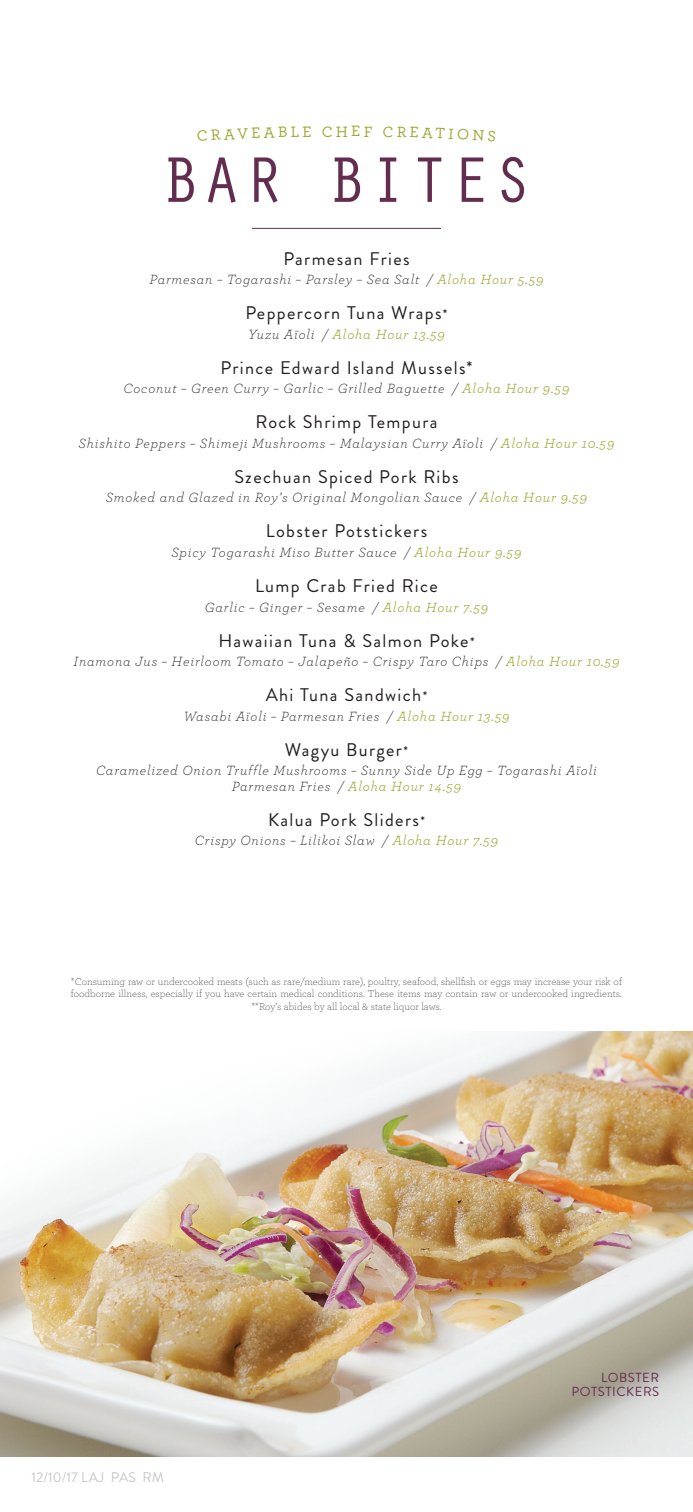
<style>
.page{position:relative;width:693px;height:1512px;background:#fff}
.page>*{position:absolute;margin:0;border:0;box-sizing:border-box;transform-origin:0 0}
.t1{font:66.5px "Orator Std";letter-spacing:.025em;color:#632d4f}
.Drink_Title{font:18.2px "Brandon Grotesque";letter-spacing:.075em;color:#231f20}
.t2{font:500 15.75px "Archer";color:#a1a837}
.Description{font:italic 300 14px/15.8px "Archer";letter-spacing:.06em;color:#231f20;text-align:center}
.Description-2{font:italic 14px "Archer";letter-spacing:.06em;color:#a1a837}
.t3{font:14px "Brandon Grotesque";letter-spacing:.01em;color:#c7c8ca}
.Description-3{font:13.12px/14px "Brandon Grotesque";letter-spacing:.04em;color:#632d4f;text-align:right}
.t4{font:300 10.5px/12.6px "Archer";color:#4b4c4d;text-align:center}
.s1{font-weight:400;color:#a1a837}
.s2{font-size:14px}
.s3{font-weight:300;color:#231f20}
</style>
<div class="page">
<img style="left:0;top:1032px;width:693px;height:425px">
<hr style="left:252px;top:228px;width:189px;height:1px;background:#632d4f">
<p class="t2" style="left:322px;top:120px;width:40px">CHE</p>
<p class="t1" style="left:160px;top:132px;width:374px">BAR BITES</p>
<p class="Drink_Title" style="left:283px;top:246px;width:128px">Parmesan Fries</p>
<p class="Description" style="left:149px;top:271px;width:396px">Parmesan – Togarashi – Parsley – Sea Salt / <span class="s1">Aloha Hour 5.59</span></p>
<p class="Drink_Title" style="left:245px;top:301px;width:204px">Peppercorn Tuna Wraps<span class="s2">*</span></p>
<p class="Description-2" style="left:248px;top:324px;width:198px"><span class="s3">Yuzu Aïoli /</span> Aloha Hour 13.59</p>
<p class="Drink_Title" style="left:221px;top:355px;width:253px">Prince Edward Island Mussels*</p>
<p class="Description" style="left:124px;top:380px;width:447px">Coconut – Green Curry – Garlic – Grilled Baguette / <span class="s1">Aloha Hour 9.59</span></p>
<p class="Drink_Title" style="left:255px;top:410px;width:184px">Rock Shrimp Tempura</p>
<p class="Description" style="left:79px;top:435px;width:537px">Shishito Peppers – Shimeji Mushrooms – Malaysian Curry Aïoli / <span class="s1">Aloha Hour 10.59</span></p>
<p class="Drink_Title" style="left:234px;top:464px;width:226px">Szechuan Spiced Pork Ribs</p>
<p class="Description" style="left:106px;top:489px;width:483px">Smoked and Glazed in Roy’s Original Mongolian Sauce / <span class="s1">Aloha Hour 9.59</span></p>
<p class="Drink_Title" style="left:266px;top:519px;width:163px">Lobster Potstickers</p>
<p class="Description" style="left:172px;top:544px;width:351px">Spicy Togarashi Miso Butter Sauce / <span class="s1">Aloha Hour 9.59</span></p>
<p class="Drink_Title" style="left:255px;top:573px;width:184px">Lump Crab Fried Rice</p>
<p class="Description" style="left:205px;top:598px;width:285px">Garlic – Ginger – Sesame / <span class="s1">Aloha Hour 7.59</span></p>
<p class="Drink_Title" style="left:218px;top:628px;width:258px">Hawaiian Tuna &amp; Salmon Poke<span class="s2">*</span></p>
<p class="Description" style="left:74px;top:653px;width:547px">Inamona Jus – Heirloom Tomato – Jalapeño – Crispy Taro Chips / <span class="s1">Aloha Hour 10.59</span></p>
<p class="Drink_Title" style="left:266px;top:682px;width:163px">Ahi Tuna Sandwich<span class="s2">*</span></p>
<p class="Description" style="left:183px;top:707px;width:328px">Wasabi Aïoli – Parmesan Fries / <span class="s1">Aloha Hour 13.59</span></p>
<p class="Drink_Title" style="left:285px;top:737px;width:125px">Wagyu Burger<span class="s2">*</span></p>
<p class="Description" style="left:96px;top:762px;width:502px">Caramelized Onion Truffle Mushrooms – Sunny Side Up Egg – Togarashi Aïoli<br>Parmesan Fries / <span class="s1">Aloha Hour 14.59</span></p>
<p class="Drink_Title" style="left:268px;top:807px;width:158px">Kalua Pork Sliders<span class="s2">*</span></p>
<p class="Description" style="left:195px;top:832px;width:305px">Crispy Onions – Lilikoi Slaw / <span class="s1">Aloha Hour 7.59</span></p>
<p class="t4" style="left:71px;top:975px;width:553px">*Consuming raw or undercooked meats (such as rare/medium rare), poultry, seafood, shellfish or eggs may increase your risk of foodborne illness, especially if you have certain medical conditions. These items may contain raw or undercooked ingredients. **Roy’s abides by all local &amp; state liquor laws.</p>
<p class="t3" style="left:32px;top:1468px;width:134px">12/10/17 LAJ PAS RM</p>
<p class="Description-3" style="left:572px;top:1371px;width:89px">LOBSTER<br>POTSTICKERS</p>
</div>
